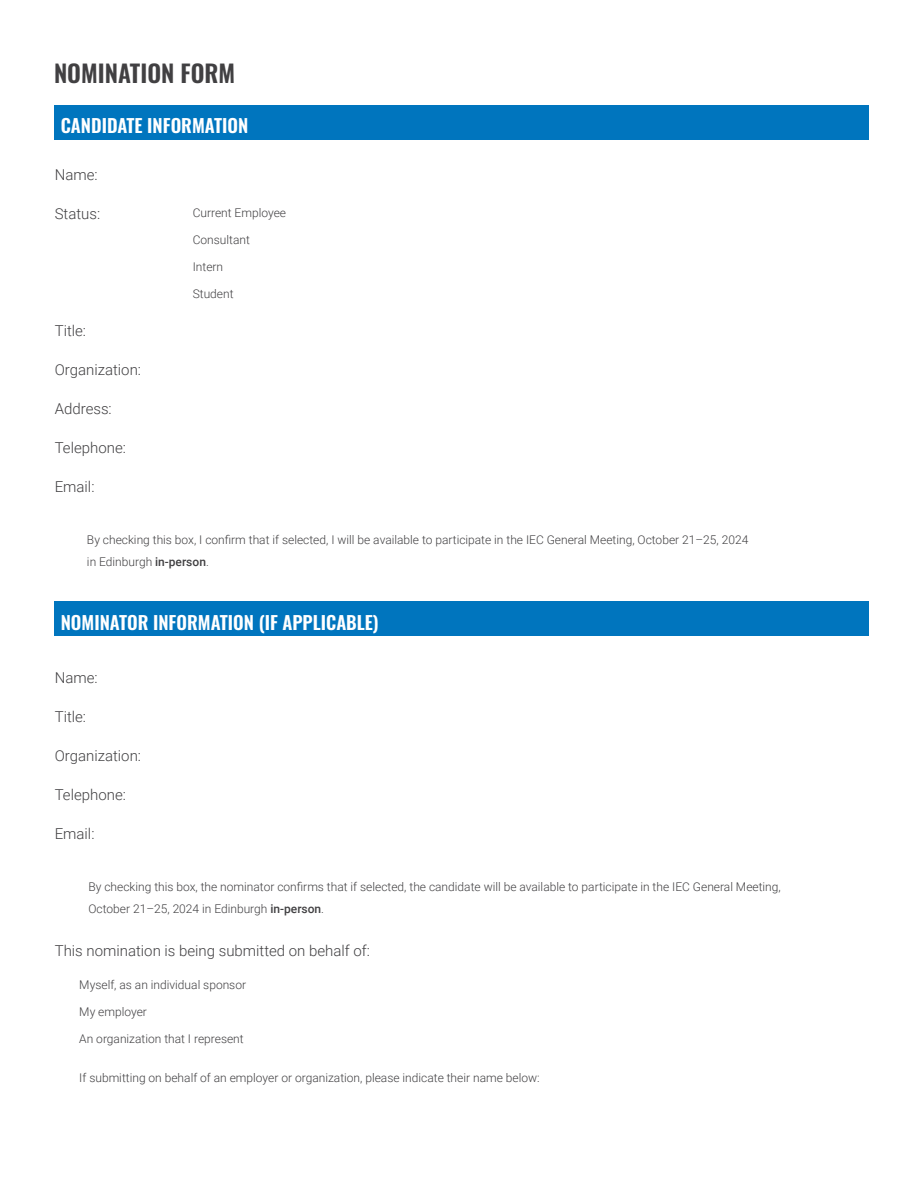
<style>
.page{position:relative;width:918px;height:1188px;background:#fff}
.page>*{position:absolute;margin:0;border:0;box-sizing:border-box;transform-origin:0 0}
.t1{font:24px "Oswald";color:#414042}
.t2{font:18.45px "Oswald";color:#fff}
.t3{font:300 15px "Roboto";color:#414042}
.t4{font:300 12px/22.5px "Roboto";color:#414042}
.s1{font-weight:500}
</style>
<div class="page">
<div style="left:55px;top:602px;width:814px;height:34px;background:#0075be"></div>
<div style="left:55px;top:105px;width:814px;height:35px;background:#0075be"></div>
<h1 class="t1" style="left:54px;top:52px;width:183px">NOMINATION FORM</h1>
<h2 class="t2" style="left:61px;top:109px;width:189px">CANDIDATE INFORMATION</h2>
<p class="t3" style="left:55px;top:165px;width:44px">Name:</p>
<p class="t3" style="left:55px;top:204px;width:47px">Status:</p>
<p class="t4" style="left:193px;top:201px;width:95px">Current Employee</p>
<p class="t4" style="left:193px;top:228px;width:59px">Consultant</p>
<p class="t4" style="left:193px;top:255px;width:32px">Intern</p>
<p class="t4" style="left:193px;top:282px;width:42px">Student</p>
<p class="t3" style="left:55px;top:321px;width:33px">Title:</p>
<p class="t3" style="left:55px;top:360px;width:88px">Organization:</p>
<p class="t3" style="left:55px;top:399px;width:59px">Address:</p>
<p class="t3" style="left:55px;top:438px;width:73px">Telephone:</p>
<p class="t3" style="left:55px;top:477px;width:41px">Email:</p>
<p class="t4" style="left:87px;top:528px;width:663px">By checking this box, I confirm that if selected, I will be available to participate in the IEC General Meeting, October 21–25, 2024 in Edinburgh <span class="s1">in-person</span>.</p>
<h2 class="t2" style="left:61px;top:606px;width:320px">NOMINATOR INFORMATION (IF APPLICABLE)</h2>
<p class="t3" style="left:55px;top:667px;width:44px">Name:</p>
<p class="t3" style="left:55px;top:706px;width:33px">Title:</p>
<p class="t3" style="left:55px;top:745px;width:88px">Organization:</p>
<p class="t3" style="left:55px;top:784px;width:73px">Telephone:</p>
<p class="t3" style="left:55px;top:823px;width:41px">Email:</p>
<p class="t4" style="left:88px;top:875px;width:694px">By checking this box, the nominator confirms that if selected, the candidate will be available to participate in the IEC General Meeting,<br>October 21–25, 2024 in Edinburgh <span class="s1">in-person</span>.</p>
<p class="t3" style="left:55px;top:940px;width:317px">This nomination is being submitted on behalf of:</p>
<p class="t4" style="left:79px;top:973px;width:168px">Myself, as an individual sponsor</p>
<p class="t4" style="left:79px;top:1000px;width:69px">My employer</p>
<p class="t4" style="left:79px;top:1027px;width:166px">An organization that I represent</p>
<p class="t4" style="left:79px;top:1066px;width:462px">If submitting on behalf of an employer or organization, please indicate their name below:</p>
</div>
